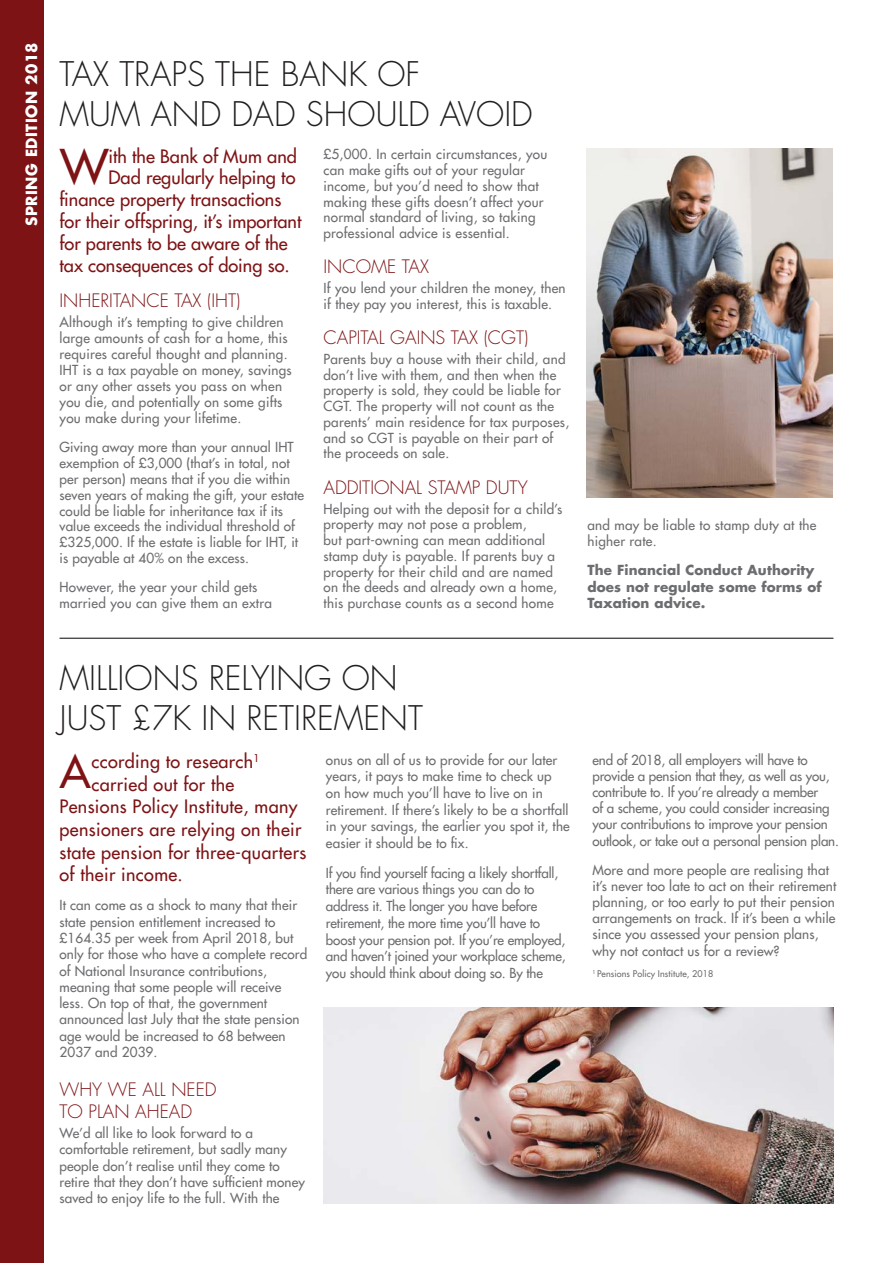
<style>
.page{position:relative;width:893px;height:1263px;background:#fff}
.page>*{position:absolute;margin:0;border:0;box-sizing:border-box;transform-origin:0 0}
.Intro_text{font:46.65px "Futura LT";color:#7e1315}
.Intro_text-2{font:43.8px "Futura LT";color:#7e1315}
.Heading_1{font:300 33px/39.6px "Futura LT";color:#231f20}
.Intro_text-3{font:18px "Futura LT";color:#7e1315}
.Intro_text-4{font:18px "Futura LT";letter-spacing:.02em;color:#7e1315}
.heading_2{font:300 18px/21.8px "Futura LT";color:#7e1315}
.t1{font:700 15px "Futura LT";letter-spacing:.03em;color:#fff}
.body_text{font:13.5px/15.8px "Futura LT";letter-spacing:.01em;color:#6c6d70}
.body_text-2{font:13.5px/16.8px "Futura LT";letter-spacing:-.01em;color:#6c6d70}
.body_text-3{font:700 13.5px/16.4px "Futura LT";letter-spacing:.01em;color:#6c6d70}
.Notes{font:9px "Futura LT";letter-spacing:.01em;color:#6c6d70}
</style>
<div class="page">
<div style="left:0;top:0;width:44px;height:1263px;background:#7e1315"></div>
<hr style="left:60px;top:638px;width:773px;height:1px;background:#231f20">
<img style="left:323px;top:1008px;width:510px;height:195px">
<img style="left:587px;top:148px;width:246px;height:349px">
<p class="t1" style="left:22px;top:226px;width:185px;rotate:-90deg">SPRING EDITION 2018</p>
<p class="Heading_1" style="left:60px;top:55px;width:475px">TAX TRAPS THE BANK OF<br>MUM AND DAD SHOULD AVOID</p>
<p class="Intro_text" style="left:60px;top:137px;width:50px">W</p>
<p class="Intro_text-3" style="left:108px;top:144px;width:190px">ith the Bank of Mum and</p>
<p class="body_text" style="left:323px;top:146px;width:225px">£5,000. In certain circumstances, you can make gifts out of your regular income, but you’d need to show that making these gifts doesn’t affect your normal standard of living, so taking professional advice is essential.</p>
<p class="heading_2" style="left:323px;top:256px;width:107px">INCOME TAX</p>
<p class="body_text" style="left:323px;top:280px;width:244px">If you lend your children the money, then if they pay you interest, this is taxable.</p>
<p class="heading_2" style="left:323px;top:327px;width:207px">CAPITAL GAINS TAX (CGT)</p>
<p class="body_text" style="left:323px;top:351px;width:247px">Parents buy a house with their child, and don’t live with them, and then when the property is sold, they could be liable for CGT. The property will not count as the parents’ main residence for tax purposes, and so CGT is payable on their part of the proceeds on sale.</p>
<p class="heading_2" style="left:323px;top:477px;width:206px">ADDITIONAL STAMP DUTY</p>
<p class="body_text" style="left:323px;top:501px;width:240px">Helping out with the deposit for a child’s property may not pose a problem,<br>but part-owning can mean additional stamp duty is payable. If parents buy a property for their child and are named on the deeds and already own a home, this purchase counts as a second home</p>
<p class="Intro_text-3" style="left:108px;top:166px;width:188px">Dad regularly helping to</p>
<p class="Intro_text-3" style="left:60px;top:188px;width:223px">finance property transactions</p>
<p class="Intro_text-3" style="left:60px;top:210px;width:243px">for their offspring, it’s important</p>
<p class="Intro_text-3" style="left:60px;top:231px;width:230px">for parents to be aware of the</p>
<p class="Intro_text-3" style="left:60px;top:253px;width:232px">tax consequences of doing so.</p>
<p class="heading_2" style="left:60px;top:290px;width:182px">INHERITANCE TAX (IHT)</p>
<p class="body_text" style="left:60px;top:314px;width:234px">Although it’s tempting to give children large amounts of cash for a home, this requires careful thought and planning.<br>IHT is a tax payable on money, savings or any other assets you pass on when you die, and potentially on some gifts you make during your lifetime.</p>
<p class="body_text" style="left:60px;top:439px;width:246px">Giving away more than your annual IHT exemption of £3,000 (that’s in total, not per person) means that if you die within seven years of making the gift, your estate could be liable for inheritance tax if its value exceeds the individual threshold of £325,000. If the estate is liable for IHT, it is payable at 40% on the excess.</p>
<p class="body_text" style="left:60px;top:579px;width:214px">However, the year your child gets married you can give them an extra</p>
<p class="body_text" style="left:587px;top:516px;width:230px;line-height:16.4px">and may be liable to stamp duty at the higher rate.</p>
<p class="body_text-3" style="left:587px;top:562px;width:236px">The Financial Conduct Authority does not regulate some forms of<br>Taxation advice.</p>
<p class="Heading_1" style="left:60px;top:659px;width:365px">MILLIONS RELYING ON<br>JUST £7K IN RETIREMENT</p>
<p class="Intro_text-2" style="left:60px;top:743px;width:32px">A</p>
<p class="Intro_text-4" style="left:92px;top:750px;width:170px">ccording to research<sup>1</sup></p>
<p class="body_text" style="left:326px;top:751px;width:245px;line-height:16.8px">onus on all of us to provide for our later years, it pays to make time to check up<br>on how much you’ll have to live on in retirement. If there’s likely to be a shortfall in your savings, the earlier you spot it, the easier it should be to fix.</p>
<p class="body_text-2" style="left:326px;top:864px;width:241px">If you find yourself facing a likely shortfall, there are various things you can do to address it. The longer you have before retirement, the more time you’ll have to boost your pension pot. If you’re employed, and haven’t joined your workplace scheme, you should think about doing so. By the</p>
<p class="Intro_text-4" style="left:92px;top:772px;width:144px">carried out for the</p>
<p class="Intro_text-4" style="left:60px;top:795px;width:240px">Pensions Policy Institute, many</p>
<p class="Intro_text-4" style="left:60px;top:817px;width:243px">pensioners are relying on their</p>
<p class="Intro_text-4" style="left:60px;top:840px;width:248px">state pension for three-quarters</p>
<p class="Intro_text-4" style="left:60px;top:863px;width:125px">of their income.</p>
<p class="body_text" style="left:60px;top:897px;width:249px;line-height:16.4px">It can come as a shock to many that their state pension entitlement increased to £164.35 per week from April 2018, but only for those who have a complete record of National Insurance contributions, meaning that some people will receive less. On top of that, the government announced last July that the state pension age would be increased to 68 between 2037 and 2039.</p>
<p class="heading_2" style="left:60px;top:1079px;width:159px">WHY WE ALL NEED<br>TO PLAN AHEAD</p>
<p class="body_text" style="left:60px;top:1125px;width:247px;line-height:16.4px">We’d all like to look forward to a comfortable retirement, but sadly many people don’t realise until they come to retire that they don’t have sufficient money saved to enjoy life to the full. With the</p>
<p class="body_text-2" style="left:592px;top:751px;width:248px;line-height:16.2px">end of 2018, all employers will have to provide a pension that they, as well as you, contribute to. If you’re already a member<br>of a scheme, you could consider increasing your contributions to improve your pension outlook, or take out a personal pension plan.</p>
<p class="body_text" style="left:592px;top:861px;width:245px;line-height:16.2px">More and more people are realising that it’s never too late to act on their retirement planning, or too early to put their pension arrangements on track. If it’s been a while since you assessed your pension plans, why not contact us for a review?</p>
<p class="Notes" style="left:592px;top:968px;width:122px"><sup>1</sup> Pensions Policy Institute, 2018</p>
</div>
